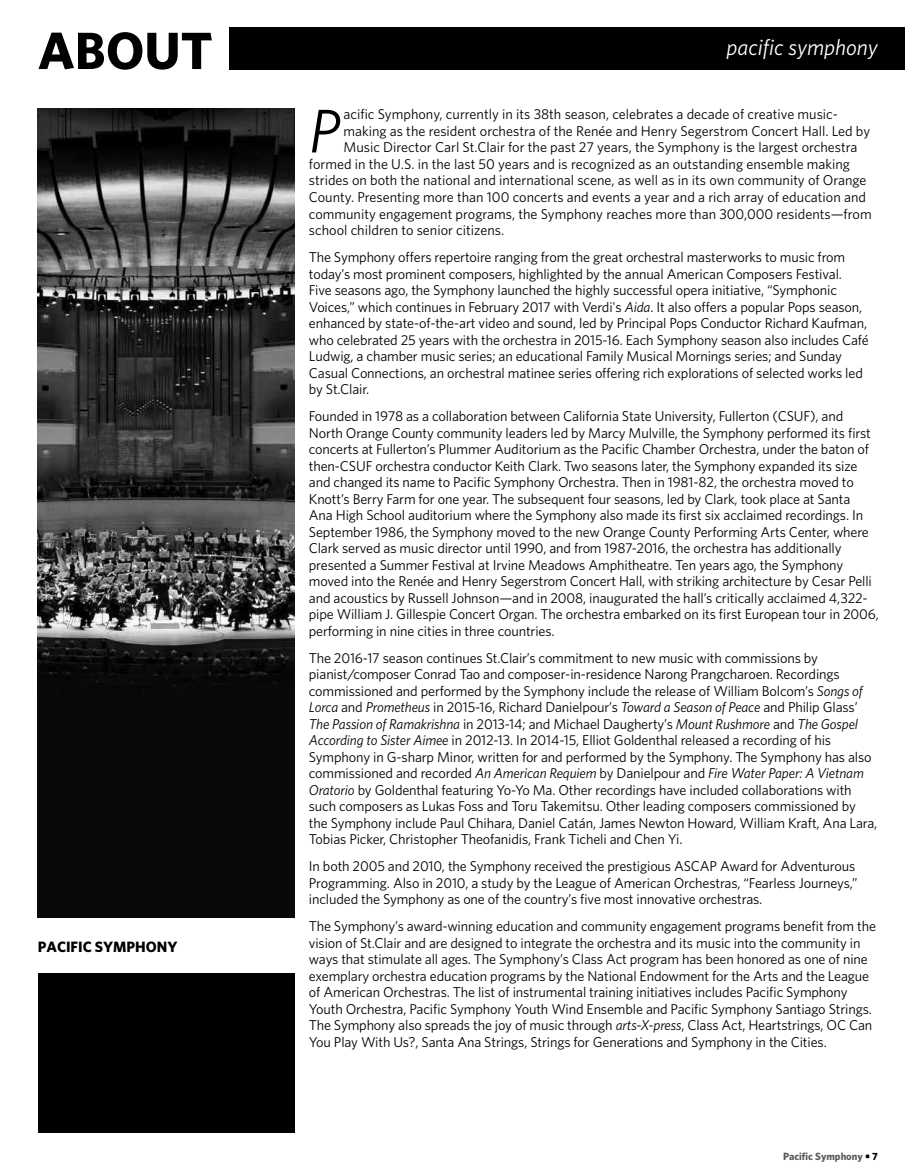
<style>
.page{position:relative;width:905px;height:1175px;background:#fff}
.page>*{position:absolute;margin:0;border:0;box-sizing:border-box;transform-origin:0 0}
.t1{font:italic 61.8px "Whitney";color:#000}
.t2{font:700 52.5px "Whitney";color:#000}
.t3{font:italic 22.5px "Whitney";color:#fff}
.t4{font:700 15px "Whitney";color:#000}
.t5{font:14.25px/16.5px "Whitney";letter-spacing:-.01em;color:#000}
.t6{font:700 10.5px "Whitney";color:#58595b}
.s1{font-style:italic}
.s2{color:#000}
</style>
<div class="page">
<div style="left:38px;top:959px;width:256px;height:173px;background:#000"></div>
<img style="left:38px;top:108px;width:256px;height:810px">
<div style="left:38px;top:918px;width:267px;height:54px;background:#fff"></div>
<div style="left:229px;top:27px;width:675px;height:42px;background:#000"></div>
<h2 class="t2" style="left:38px;top:16px;width:176px">ABOUT</h2>
<h3 class="t3" style="left:726px;top:32px;width:153px">pacific symphony</h3>
<p class="t4" style="left:38px;top:936px;width:141px">PACIFIC SYMPHONY</p>
<h1 class="t1" style="left:309px;top:90px;width:33px">P</h1>
<p class="t5" style="left:343px;top:106px;width:496px">acific Symphony, currently in its 38th season, celebrates a decade of creative music-</p>
<p class="t5" style="left:343px;top:122px;width:528px">making as the resident orchestra of the Renée and Henry Segerstrom Concert Hall. Led by</p>
<p class="t5" style="left:343px;top:139px;width:515px">Music Director Carl St.Clair for the past 27 years, the Symphony is the largest orchestra</p>
<p class="t5" style="left:309px;top:155px;width:542px">formed in the U.S. in the last 50 years and is recognized as an outstanding ensemble making</p>
<p class="t5" style="left:309px;top:172px;width:559px">strides on both the national and international scene, as well as in its own community of Orange</p>
<p class="t5" style="left:309px;top:188px;width:558px">County. Presenting more than 100 concerts and events a year and a rich array of education and</p>
<p class="t5" style="left:309px;top:205px;width:564px">community engagement programs, the Symphony reaches more than 300,000 residents—from</p>
<p class="t5" style="left:309px;top:221px;width:197px">school children to senior citizens.</p>
<p class="t5" style="left:309px;top:248px;width:561px">The Symphony offers repertoire ranging from the great orchestral masterworks to music from today’s most prominent composers, highlighted by the annual American Composers Festival.<br>Five seasons ago, the Symphony launched the highly successful opera initiative, “Symphonic Voices,” which continues in February 2017 with Verdi's <span class="s1">Aida</span>. It also offers a popular Pops season, enhanced by state-of-the-art video and sound, led by Principal Pops Conductor Richard Kaufman, who celebrated 25 years with the orchestra in 2015-16. Each Symphony season also includes Café Ludwig, a chamber music series; an educational Family Musical Mornings series; and Sunday Casual Connections, an orchestral matinee series offering rich explorations of selected works led by St.Clair.</p>
<p class="t5" style="left:309px;top:407px;width:571px">Founded in 1978 as a collaboration between California State University, Fullerton (CSUF), and North Orange County community leaders led by Marcy Mulville, the Symphony performed its first concerts at Fullerton’s Plummer Auditorium as the Pacific Chamber Orchestra, under the baton of then-CSUF orchestra conductor Keith Clark. Two seasons later, the Symphony expanded its size and changed its name to Pacific Symphony Orchestra. Then in 1981-82, the orchestra moved to Knott’s Berry Farm for one year. The subsequent four seasons, led by Clark, took place at Santa<br>Ana High School auditorium where the Symphony also made its first six acclaimed recordings. In September 1986, the Symphony moved to the new Orange County Performing Arts Center, where Clark served as music director until 1990, and from 1987-2016, the orchestra has additionally presented a Summer Festival at Irvine Meadows Amphitheatre. Ten years ago, the Symphony moved into the Renée and Henry Segerstrom Concert Hall, with striking architecture by Cesar Pelli and acoustics by Russell Johnson—and in 2008, inaugurated the hall’s critically acclaimed 4,322- pipe William J. Gillespie Concert Organ. The orchestra embarked on its first European tour in 2006, performing in nine cities in three countries.</p>
<p class="t5" style="left:309px;top:649px;width:570px">The 2016-17 season continues St.Clair’s commitment to new music with commissions by pianist/composer Conrad Tao and composer-in-residence Narong Prangcharoen. Recordings commissioned and performed by the Symphony include the release of William Bolcom’s <span class="s1">Songs of Lorca</span> and <span class="s1">Prometheus</span> in 2015-16, Richard Danielpour’s <span class="s1">Toward a Season of Peace</span> and Philip Glass’ <span class="s1">The Passion of Ramakrishna</span> in 2013-14; and Michael Daugherty’s <span class="s1">Mount Rushmore</span> and <span class="s1">The Gospel According to Sister Aimee</span> in 2012-13. In 2014-15, Elliot Goldenthal released a recording of his Symphony in G-sharp Minor, written for and performed by the Symphony. The Symphony has also commissioned and recorded <span class="s1">An American Requiem</span> by Danielpour and <span class="s1">Fire Water Paper: A Vietnam Oratorio</span> by Goldenthal featuring Yo-Yo Ma. Other recordings have included collaborations with such composers as Lukas Foss and Toru Takemitsu. Other leading composers commissioned by the Symphony include Paul Chihara, Daniel Catán, James Newton Howard, William Kraft, Ana Lara, Tobias Picker, Christopher Theofanidis, Frank Ticheli and Chen Yi.</p>
<p class="t5" style="left:309px;top:857px;width:550px">In both 2005 and 2010, the Symphony received the prestigious ASCAP Award for Adventurous<br>Programming. Also in 2010, a study by the League of American Orchestras, “Fearless Journeys,” included the Symphony as one of the country’s five most innovative orchestras.</p>
<p class="t5" style="left:309px;top:917px;width:568px">The Symphony’s award-winning education and community engagement programs benefit from the vision of St.Clair and are designed to integrate the orchestra and its music into the community in ways that stimulate all ages. The Symphony’s Class Act program has been honored as one of nine exemplary orchestra education programs by the National Endowment for the Arts and the League of American Orchestras. The list of instrumental training initiatives includes Pacific Symphony Youth Orchestra, Pacific Symphony Youth Wind Ensemble and Pacific Symphony Santiago Strings.<br>The Symphony also spreads the joy of music through <span class="s1">arts-X-press</span>, Class Act, Heartstrings, OC Can You Play With Us?, Santa Ana Strings, Strings for Generations and Symphony in the Cities.</p>
<p class="t6" style="left:783px;top:1149px;width:96px">Pacific Symphony <span class="s2">• 7</span></p>
</div>
